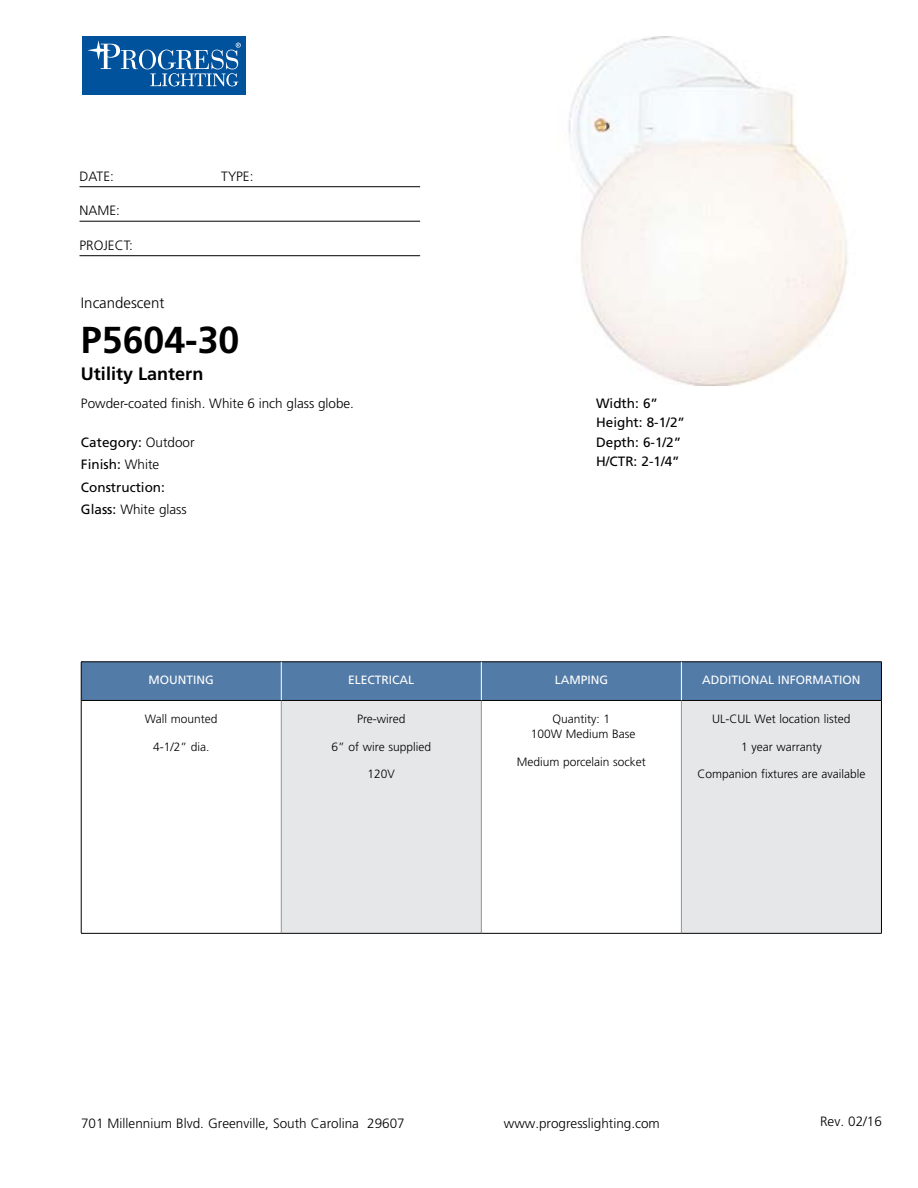
<style>
.page{position:relative;width:918px;height:1188px;background:#fff}
.page>*{position:absolute;margin:0;border:0;box-sizing:border-box;transform-origin:0 0}
.t1{font:700 37.5px "Frutiger LT Std";color:#000}
.t2{font:700 18px "Frutiger LT Std";color:#000}
.t3{font:300 15px "Frutiger LT Std";color:#000}
.t4{font:300 13.5px "Frutiger LT Std";color:#000}
.t5{font:13.5px/22.5px "Frutiger LT Std";color:#000}
.t6{font:300 12px/15px "Frutiger LT Std";color:#000;text-align:center}
.t7{font:12px "Frutiger LT Std";color:#fff}
.s1{font-weight:300}
</style>
<div class="page">
<div style="left:82px;top:36px;width:164px;height:59px;background:#00529c"></div>
<svg style="left:139px;top:50px;width:17px;height:19px"></svg>
<div style="left:142px;top:50px;width:11px;height:19px;background:#00529c;border-radius:50%"></div>
<svg style="left:87px;top:40px;width:51px;height:29px"></svg>
<svg style="left:150px;top:43px;width:91px;height:43px"></svg>
<hr style="left:80px;top:186px;width:340px;height:1px;background:#000">
<hr style="left:80px;top:221px;width:340px;height:1px;background:#000">
<hr style="left:80px;top:255px;width:340px;height:1px;background:#000">
<div style="left:82px;top:663px;width:799px;height:37px;background:#527ba8"></div>
<div style="left:281px;top:700px;width:200px;height:233px;background:#e6e7e8"></div>
<div style="left:681px;top:700px;width:200px;height:233px;background:#e6e7e8"></div>
<hr style="left:281px;top:701px;width:1px;height:232px;background:#939598">
<hr style="left:481px;top:701px;width:1px;height:232px;background:#939598">
<hr style="left:681px;top:701px;width:1px;height:232px;background:#939598">
<hr style="left:81px;top:700px;width:200px;height:1px;background:#000">
<hr style="left:281px;top:700px;width:200px;height:1px;background:#000">
<hr style="left:481px;top:700px;width:200px;height:1px;background:#000">
<hr style="left:681px;top:700px;width:200px;height:1px;background:#000">
<hr style="left:81px;top:933px;width:200px;height:1px;background:#000">
<hr style="left:281px;top:933px;width:200px;height:1px;background:#000">
<hr style="left:481px;top:933px;width:200px;height:1px;background:#000">
<hr style="left:681px;top:933px;width:201px;height:1px;background:#000">
<hr style="left:81px;top:662px;width:200px;height:1px;background:#000">
<hr style="left:81px;top:662px;width:1px;height:38px;background:#000">
<hr style="left:281px;top:662px;width:200px;height:1px;background:#000">
<hr style="left:481px;top:662px;width:200px;height:1px;background:#000">
<hr style="left:681px;top:662px;width:201px;height:1px;background:#000">
<hr style="left:881px;top:662px;width:1px;height:38px;background:#000">
<hr style="left:81px;top:700px;width:1px;height:233px;background:#000">
<hr style="left:881px;top:700px;width:1px;height:233px;background:#000">
<hr style="left:281px;top:662px;width:1px;height:38px;background:#fff">
<hr style="left:681px;top:662px;width:1px;height:38px;background:#fff">
<hr style="left:481px;top:662px;width:1px;height:38px;background:#fff">
<img style="left:568px;top:36px;width:279px;height:349px">
<p class="t4" style="left:80px;top:171px;width:36px">DATE:</p>
<p class="t4" style="left:221px;top:171px;width:34px">TYPE:</p>
<p class="t4" style="left:80px;top:205px;width:42px">NAME:</p>
<p class="t4" style="left:80px;top:240px;width:55px">PROJECT:</p>
<p class="t3" style="left:81px;top:296px;width:85px">Incandescent</p>
<h1 class="t1" style="left:81px;top:325px;width:160px">P5604-30</h1>
<h2 class="t2" style="left:81px;top:366px;width:124px">Utility Lantern</h2>
<p class="t4" style="left:81px;top:398px;width:275px">Powder-coated finish. White 6 inch glass globe.</p>
<p class="t5" style="left:81px;top:432px;width:115px">Category: <span class="s1">Outdoor<br></span>Finish: <span class="s1">White<br></span>Construction:<br>Glass: <span class="s1">White glass</span></p>
<p class="t5" style="left:596px;top:394px;width:90px;line-height:19.5px">Width: 6”<br>Height: 8-1/2”<br>Depth: 6-1/2”<br>H/CTR: 2-1/4”</p>
<p class="t7" style="left:149px;top:675px;width:67px">MOUNTING</p>
<p class="t7" style="left:348px;top:675px;width:68px">ELECTRICAL</p>
<p class="t7" style="left:555px;top:675px;width:55px">LAMPING</p>
<p class="t7" style="left:702px;top:675px;width:160px">ADDITIONAL INFORMATION</p>
<p class="t6" style="left:145px;top:712px;width:74px">Wall mounted</p>
<p class="t6" style="left:153px;top:740px;width:58px">4-1/2” dia.</p>
<p class="t6" style="left:357px;top:712px;width:50px">Pre-wired</p>
<p class="t6" style="left:332px;top:740px;width:101px">6” of wire supplied</p>
<p class="t6" style="left:368px;top:768px;width:29px">120V</p>
<p class="t6" style="left:712px;top:712px;width:140px">UL-CUL Wet location listed</p>
<p class="t6" style="left:741px;top:740px;width:82px">1 year warranty</p>
<p class="t6" style="left:697px;top:768px;width:169px">Companion fixtures are available</p>
<p class="t6" style="left:531px;top:712px;width:106px">Quantity: 1<br>100W Medium Base</p>
<p class="t6" style="left:517px;top:755px;width:131px">Medium porcelain socket</p>
<p class="t4" style="left:81px;top:1117px;width:325px">701 Millennium Blvd. Greenville, South Carolina 29607</p>
<p class="t4" style="left:504px;top:1117px;width:158px">www.progresslighting.com</p>
<p class="t4" style="left:820px;top:1116px;width:63px">Rev. 02/16</p>
</div>
